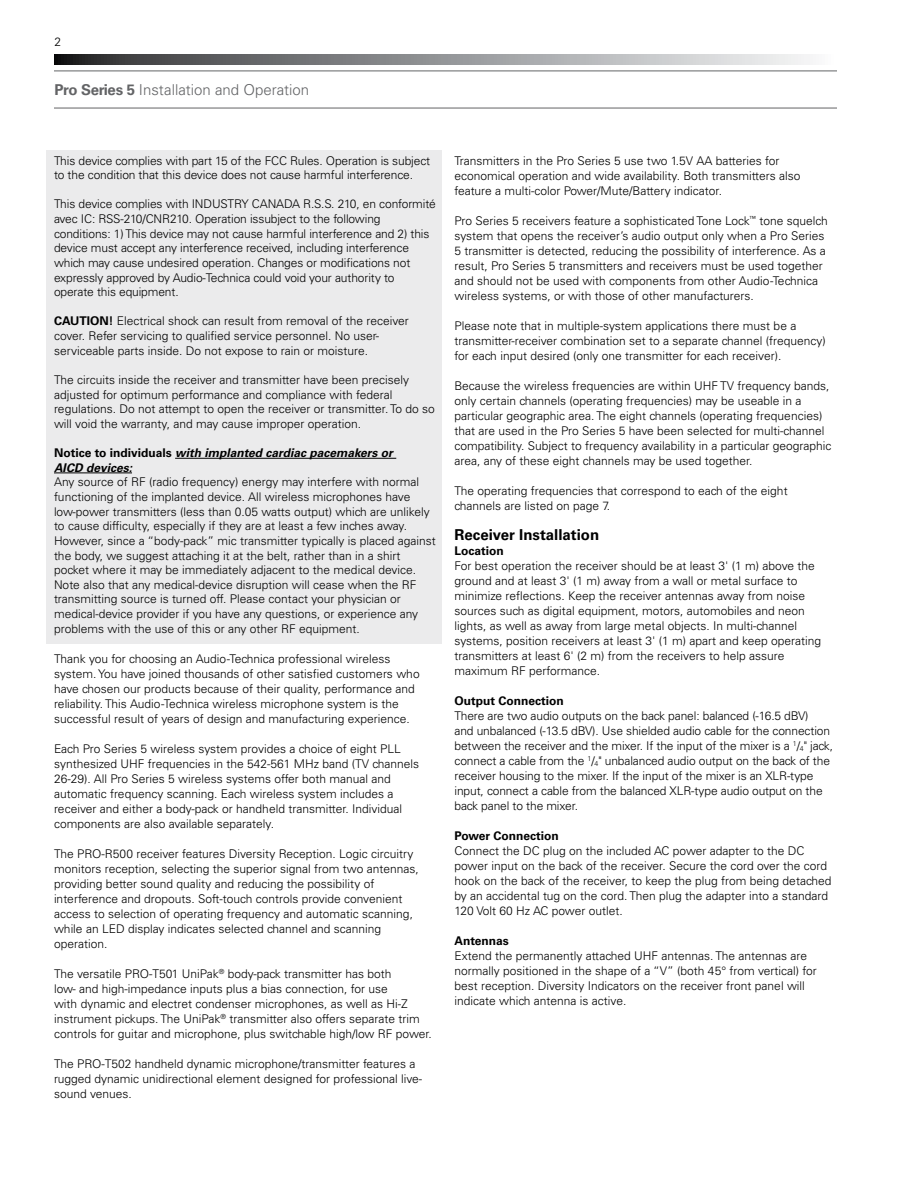
<style>
.page{position:relative;width:918px;height:1188px;background:#fff}
.page>*{position:absolute;margin:0;border:0;box-sizing:border-box;transform-origin:0 0}
.t1{font:300 15px "Univers LT Std";color:#636466}
.t2{font:700 15px "Univers LT Std";color:#000}
.t3{font:300 12px/15px "Univers LT Std";color:#000}
.t4{font:italic 700 12px/14.7px "Univers LT Std";color:#000}
.t5{font:700 12px "Univers LT Std";color:#000}
.s1{font-weight:700}
.s2{font-style:normal}
</style>
<div class="page">
<hr style="left:54px;top:108px;width:783px;height:1px;background:#636466">
<hr style="left:54px;top:71px;width:783px;height:1px;background:#636466">
<svg style="left:54px;top:54px;width:756px;height:10px;background:#8f9092"></svg>
<div style="left:46px;top:150px;width:396px;height:494px;background:#ebebec"></div>
<hr style="left:175px;top:458px;width:221px;height:1px;background:#000">
<hr style="left:54px;top:473px;width:78px;height:1px;background:#000">
<p class="t3" style="left:54px;top:34px;width:8px">2</p>
<p class="t1" style="left:54px;top:81px;width:256px"><span class="s1">Pro Series 5</span> Installation and Operation</p>
<p class="t3" style="left:54px;top:153px;width:378px">This device complies with part 15 of the FCC Rules. Operation is subject to the condition that this device does not cause harmful interference.</p>
<p class="t3" style="left:54px;top:197px;width:383px">This device complies with INDUSTRY CANADA R.S.S. 210, en conformité avec IC: RSS-210/CNR210. Operation issubject to the following conditions: 1) This device may not cause harmful interference and 2) this device must accept any interference received, including interference which may cause undesired operation. Changes or modifications not expressly approved by Audio-Technica could void your authority to operate this equipment.</p>
<p class="t3" style="left:54px;top:314px;width:356px"><span class="s1">CAUTION!</span> Electrical shock can result from removal of the receiver cover. Refer servicing to qualified service personnel. No user&shy;serviceable parts inside. Do not expose to rain or moisture.</p>
<p class="t3" style="left:54px;top:372px;width:382px">The circuits inside the receiver and transmitter have been precisely adjusted for optimum performance and compliance with federal regulations. Do not attempt to open the receiver or transmitter. To do so will void the warranty, and may cause improper operation.</p>
<p class="t4" style="left:54px;top:446px;width:340px"><span class="s2">Notice to individuals</span> with implanted cardiac pacemakers or<br>AICD devices:</p>
<p class="t3" style="left:54px;top:475px;width:383px">Any source of RF (radio frequency) energy may interfere with normal functioning of the implanted device. All wireless microphones have low-power transmitters (less than 0.05 watts output) which are unlikely to cause difficulty, especially if they are at least a few inches away.<br>However, since a “body-pack” mic transmitter typically is placed against the body, we suggest attaching it at the belt, rather than in a shirt pocket where it may be immediately adjacent to the medical device.<br>Note also that any medical-device disruption will cease when the RF transmitting source is turned off. Please contact your physician or medical-device provider if you have any questions, or experience any problems with the use of this or any other RF equipment.</p>
<p class="t3" style="left:54px;top:651px;width:367px">Thank you for choosing an Audio-Technica professional wireless system. You have joined thousands of other satisfied customers who have chosen our products because of their quality, performance and reliability. This Audio-Technica wireless microphone system is the successful result of years of design and manufacturing experience.</p>
<p class="t3" style="left:54px;top:741px;width:367px">Each Pro Series 5 wireless system provides a choice of eight PLL synthesized UHF frequencies in the 542-561 MHz band (TV channels 26-29). All Pro Series 5 wireless systems offer both manual and automatic frequency scanning. Each wireless system includes a receiver and either a body-pack or handheld transmitter. Individual components are also available separately.</p>
<p class="t3" style="left:54px;top:846px;width:366px">The PRO-R500 receiver features Diversity Reception. Logic circuitry monitors reception, selecting the superior signal from two antennas, providing better sound quality and reducing the possibility of interference and dropouts. Soft-touch controls provide convenient access to selection of operating frequency and automatic scanning, while an LED display indicates selected channel and scanning operation.</p>
<p class="t3" style="left:54px;top:966px;width:379px">The versatile PRO-T501 UniPak<sup>®</sup> body-pack transmitter has both<br>low- and high-impedance inputs plus a bias connection, for use<br>with dynamic and electret condenser microphones, as well as Hi-Z instrument pickups. The UniPak<sup>®</sup> transmitter also offers separate trim controls for guitar and microphone, plus switchable high/low RF power.</p>
<p class="t3" style="left:54px;top:1056px;width:370px">The PRO-T502 handheld dynamic microphone/transmitter features a rugged dynamic unidirectional element designed for professional live&shy;sound venues.</p>
<p class="t3" style="left:455px;top:153px;width:348px">Transmitters in the Pro Series 5 use two 1.5V AA batteries for economical operation and wide availability. Both transmitters also feature a multi-color Power/Mute/Battery indicator.</p>
<p class="t3" style="left:454px;top:213px;width:375px">Pro Series 5 receivers feature a sophisticated Tone Lock<sup>™</sup> tone squelch system that opens the receiver’s audio output only when a Pro Series 5 transmitter is detected, reducing the possibility of interference. As a result, Pro Series 5 transmitters and receivers must be used together and should not be used with components from other Audio-Technica wireless systems, or with those of other manufacturers.</p>
<p class="t3" style="left:454px;top:318px;width:373px">Please note that in multiple-system applications there must be a transmitter-receiver combination set to a separate channel (frequency) for each input desired (only one transmitter for each receiver).</p>
<p class="t3" style="left:454px;top:378px;width:379px">Because the wireless frequencies are within UHF TV frequency bands, only certain channels (operating frequencies) may be useable in a particular geographic area. The eight channels (operating frequencies) that are used in the Pro Series 5 have been selected for multi-channel compatibility. Subject to frequency availability in a particular geographic area, any of these eight channels may be used together.</p>
<p class="t3" style="left:454px;top:483px;width:335px">The operating frequencies that correspond to each of the eight channels are listed on page 7.</p>
<p class="t2" style="left:454px;top:525px;width:146px">Receiver Installation</p>
<p class="t5" style="left:454px;top:543px;width:51px">Location</p>
<p class="t3" style="left:454px;top:558px;width:368px">For best operation the receiver should be at least 3' (1 m) above the ground and at least 3' (1 m) away from a wall or metal surface to minimize reflections. Keep the receiver antennas away from noise sources such as digital equipment, motors, automobiles and neon lights, as well as away from large metal objects. In multi-channel systems, position receivers at least 3' (1 m) apart and keep operating transmitters at least 6' (2 m) from the receivers to help assure maximum RF performance.</p>
<p class="t5" style="left:454px;top:693px;width:111px">Output Connection</p>
<p class="t3" style="left:454px;top:708px;width:380px">There are two audio outputs on the back panel: balanced (-16.5 dBV)<br>and unbalanced (-13.5 dBV). Use shielded audio cable for the connection between the receiver and the mixer. If the input of the mixer is a <sup>1</sup>/<sub>4</sub>" jack, connect a cable from the <sup>1</sup>/<sub>4</sub>" unbalanced audio output on the back of the receiver housing to the mixer. If the input of the mixer is an XLR-type input, connect a cable from the balanced XLR-type audio output on the back panel to the mixer.</p>
<p class="t5" style="left:454px;top:828px;width:106px">Power Connection</p>
<p class="t3" style="left:454px;top:843px;width:379px">Connect the DC plug on the included AC power adapter to the DC power input on the back of the receiver. Secure the cord over the cord hook on the back of the receiver, to keep the plug from being detached by an accidental tug on the cord. Then plug the adapter into a standard 120 Volt 60 Hz AC power outlet.</p>
<p class="t5" style="left:454px;top:933px;width:56px">Antennas</p>
<p class="t3" style="left:454px;top:948px;width:364px">Extend the permanently attached UHF antennas. The antennas are normally positioned in the shape of a “V” (both 45° from vertical) for best reception. Diversity Indicators on the receiver front panel will indicate which antenna is active.</p>
</div>
